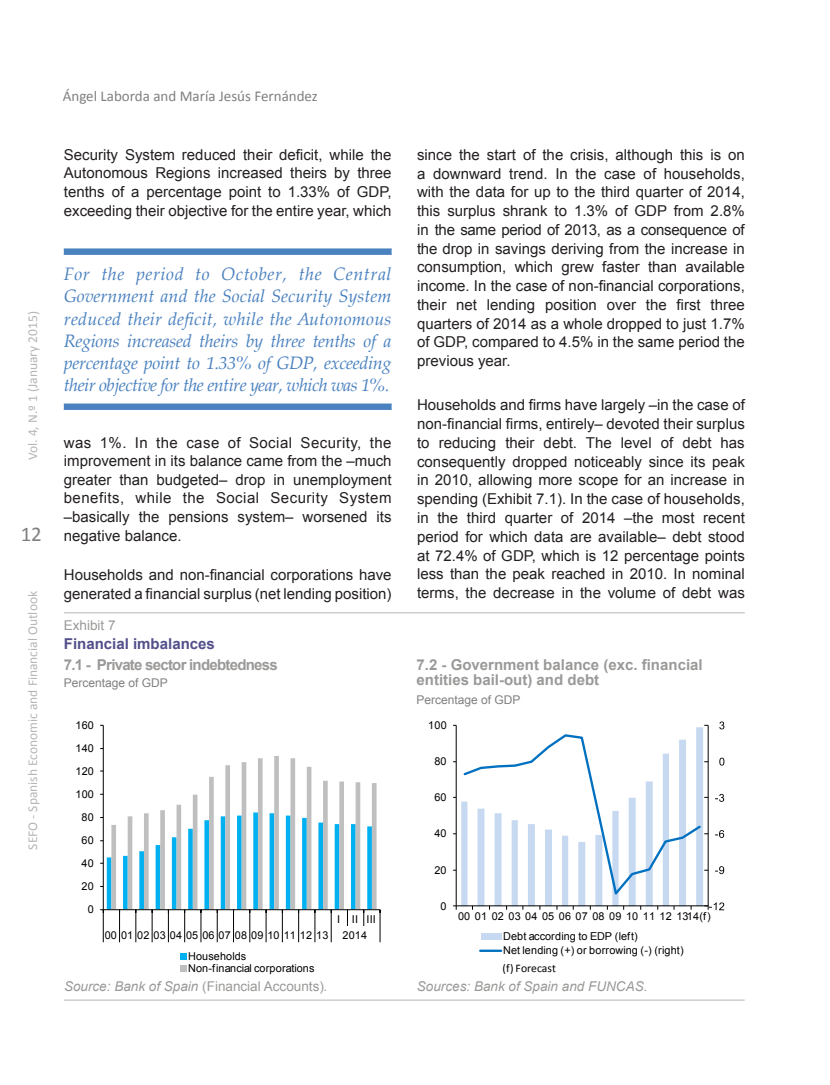
<style>
.page{position:relative;width:830px;height:1085px;background:#fff}
.page>*{position:absolute;margin:0;border:0;box-sizing:border-box;transform-origin:0 0}
.t1{font:21px "Calibri";color:#7f807f}
._14-Texto_azul_2_fil{font:italic 18px/22.2px "Palatino Linotype";letter-spacing:-.03em;color:#4a81bf;text-align:justify}
._07-Texto_general{font:15px/18.8px "Arial";color:#231f20;text-align:justify}
._11-Exhibit-Table__S{font:700 15px/15px "Arial";color:#9b9998}
.t2{font:15px "Calibri";color:#7f807f}
._11-Exhibit-Table__S-2{font:700 15px "Arial";letter-spacing:-.05em;color:#9b9998}
._10-Exhibit-Table__T{font:700 15px "Arial";color:#524f8a}
._12-Exhibit-Table__s{font:italic 13.5px "Arial";color:#9b9998}
.t3{font:13.5px "Calibri";color:#b7b5b5}
._09-Exhibit-Table__p{font:13.5px "Arial";color:#9b9998}
.t4{font:12px "Arial";color:#7f807f}
.t5{font:11.55px "Calibri";letter-spacing:.005em;color:#000}
.t6{font:10.8px/12.3px "Arial";letter-spacing:.015em;color:#000}
.s1{font-style:normal}
</style>
<div class="page">
<div style="left:64px;top:249px;width:327px;height:6px;background:#4a81bf"></div>
<div style="left:64px;top:403px;width:327px;height:6px;background:#4a81bf"></div>
<hr style="left:64px;top:612px;width:680px;height:1px;background:#b7b5b5">
<svg style="left:160px;top:756px;width:216px;height:153px"></svg>
<hr style="left:103px;top:725px;width:1px;height:184px;background:#000">
<hr style="left:103px;top:909px;width:277px;height:1px;background:#000">
<svg style="left:100px;top:812px;width:272px;height:130px"></svg>
<svg style="left:379px;top:909px;width:1px;height:33px"></svg>
<svg style="left:180px;top:953px;width:6px;height:6px"></svg>
<svg style="left:180px;top:965px;width:6px;height:6px"></svg>
<svg style="left:461px;top:727px;width:241px;height:178px"></svg>
<hr style="left:707px;top:725px;width:1px;height:180px;background:#000">
<hr style="left:455px;top:725px;width:1px;height:180px;background:#000">
<hr style="left:456px;top:905px;width:251px;height:1px;background:#000">
<svg style="left:461px;top:732px;width:241px;height:166px"></svg>
<svg style="left:704px;top:902px;width:20px;height:8px"></svg>
<svg style="left:715px;top:866px;width:9px;height:8px"></svg>
<svg style="left:715px;top:830px;width:9px;height:7px"></svg>
<svg style="left:715px;top:793px;width:9px;height:8px"></svg>
<svg style="left:719px;top:757px;width:5px;height:8px"></svg>
<svg style="left:719px;top:721px;width:5px;height:8px"></svg>
<div style="left:480px;top:933px;width:21px;height:6px;background:#c6d9f1"></div>
<hr style="left:480px;top:949px;width:21px;height:2px;background:#0070c0">
<hr style="left:64px;top:999px;width:680px;height:1px;background:#b7b5b5">
<p class="t3" style="left:24px;top:460px;width:150px;rotate:-90deg">Vol. 4, N.º 1 (January 2015)</p>
<h1 class="t1" style="left:21px;top:520px;width:23px">12</h1>
<p class="t3" style="left:24px;top:849px;width:260px;rotate:-90deg">SEFO - Spanish Economic and Financial Outlook</p>
<p class="t2" style="left:63px;top:86px;width:256px">Ángel Laborda and María Jesús Fernández</p>
<p class="_07-Texto_general" style="left:64px;top:145px;width:329px">Security System reduced their deficit, while the Autonomous Regions increased theirs by three tenths of a percentage point to 1.33% of GDP, exceeding their objective for the entire year, which</p>
<p class="_14-Texto_azul_2_fil" style="left:64px;top:262px;width:329px">For the period to October, the Central Government and the Social Security System reduced their deficit, while the Autonomous Regions increased theirs by three tenths of a percentage point to 1.33% of GDP, exceeding their objective for the entire year, which was 1%.</p>
<p class="_07-Texto_general" style="left:64px;top:433px;width:329px">was 1%. In the case of Social Security, the improvement in its balance came from the –much greater than budgeted– drop in unemployment benefits, while the Social Security System –basically the pensions system– worsened its negative balance.</p>
<p class="_07-Texto_general" style="left:64px;top:566px;width:329px">Households and non-financial corporations have generated a financial surplus (net lending position)</p>
<p class="_09-Exhibit-Table__p" style="left:64px;top:616px;width:53px">Exhibit 7</p>
<p class="_10-Exhibit-Table__T" style="left:64px;top:634px;width:152px">Financial imbalances</p>
<p class="_11-Exhibit-Table__S-2" style="left:64px;top:655px;width:215px">7.1 - Private sector indebtedness</p>
<p class="t4" style="left:64px;top:674px;width:106px">Percentage of GDP</p>
<p class="t6" style="left:75px;top:719px;width:20px">160</p>
<p class="t6" style="left:75px;top:742px;width:20px">140</p>
<p class="t6" style="left:75px;top:765px;width:20px">120</p>
<p class="t6" style="left:75px;top:788px;width:20px">100</p>
<p class="t6" style="left:82px;top:811px;width:14px">80</p>
<p class="t6" style="left:82px;top:834px;width:14px">60</p>
<p class="t6" style="left:82px;top:857px;width:14px">40</p>
<p class="t6" style="left:82px;top:880px;width:14px">20</p>
<p class="t6" style="left:88px;top:903px;width:8px">0</p>
<p class="t6" style="left:337px;top:912px;width:40px">I II III</p>
<p class="t6" style="left:105px;top:929px;width:225px">00 01 02 03 04 05 06 07 08 09 10 11 12 13</p>
<p class="t6" style="left:342px;top:929px;width:26px">2014</p>
<p class="t6" style="left:188px;top:950px;width:128px">Households<br>Non-financial corporations</p>
<p class="_07-Texto_general" style="left:417px;top:145px;width:329px">since the start of the crisis, although this is on a downward trend. In the case of households, with the data for up to the third quarter of 2014, this surplus shrank to 1.3% of GDP from 2.8% in the same period of 2013, as a consequence of the drop in savings deriving from the increase in consumption, which grew faster than available income. In the case of non-financial corporations, their net lending position over the first three quarters of 2014 as a whole dropped to just 1.7% of GDP, compared to 4.5% in the same period the previous year.</p>
<p class="_07-Texto_general" style="left:417px;top:396px;width:329px">Households and firms have largely –in the case of non-financial firms, entirely– devoted their surplus to reducing their debt. The level of debt has consequently dropped noticeably since its peak in 2010, allowing more scope for an increase in spending (Exhibit 7.1). In the case of households, in the third quarter of 2014 –the most recent period for which data are available– debt stood at 72.4% of GDP, which is 12 percentage points less than the peak reached in 2010. In nominal terms, the decrease in the volume of debt was</p>
<p class="_11-Exhibit-Table__S" style="left:416px;top:658px;width:287px">7.2 - Government balance (exc. financial entities bail-out) and debt</p>
<p class="t4" style="left:416px;top:692px;width:106px">Percentage of GDP</p>
<p class="t6" style="left:428px;top:719px;width:20px">100</p>
<p class="t6" style="left:434px;top:755px;width:14px">80</p>
<p class="t6" style="left:434px;top:791px;width:14px">60</p>
<p class="t6" style="left:434px;top:827px;width:14px">40</p>
<p class="t6" style="left:434px;top:863px;width:14px">20</p>
<p class="t6" style="left:440px;top:899px;width:8px">0</p>
<p class="t6" style="left:503px;top:905px;width:209px;line-height:20.4px;text-indent:-45px">00 01 02 03 04 05 06 07 08 09 10 11 12 1314(f)<br>Debt according to EDP (left)</p>
<p class="t6" style="left:503px;top:944px;width:182px">Net lending (+) or borrowing (-) (right)</p>
<p class="t5" style="left:502px;top:960px;width:55px">(f) Forecast</p>
<p class="_12-Exhibit-Table__s" style="left:64px;top:977px;width:265px">Source: Bank of Spain <span class="s1">(Financial Accounts)</span>.</p>
<p class="_12-Exhibit-Table__s" style="left:417px;top:977px;width:232px">Sources: Bank of Spain and FUNCAS.</p>
</div>
